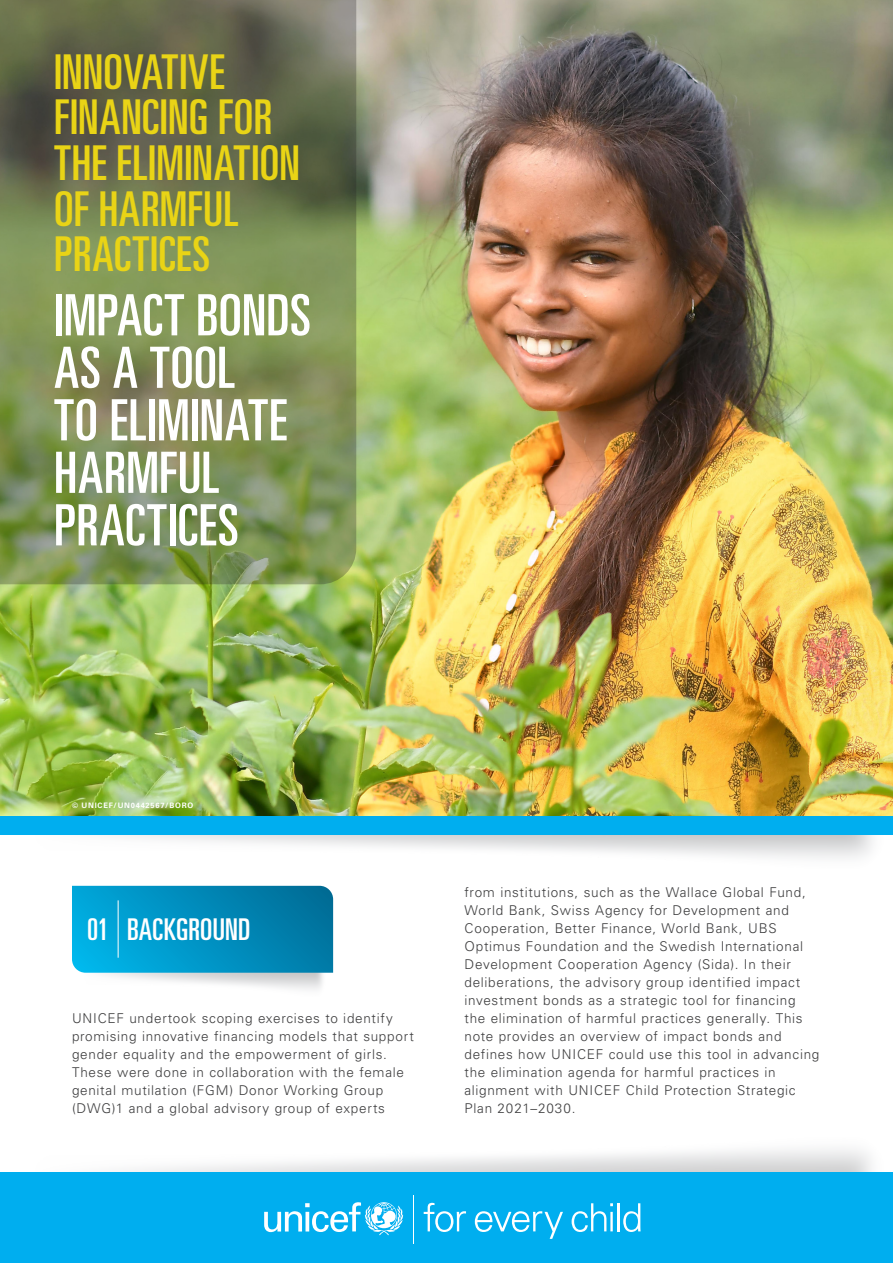
<style>
.page{position:relative;width:893px;height:1263px;background:#fff}
.page>*{position:absolute;margin:0;border:0;box-sizing:border-box;transform-origin:0 0}
.t1{font:ultra-condensed 57px/52.5px "Univers LT Std";letter-spacing:.005em;color:#fff}
.t2{font:ultra-condensed 48px/45.6px "Univers LT Std";letter-spacing:.01em;color:#e9d416}
.t3{font:ultra-condensed 30px "Univers LT Std";letter-spacing:.01em;color:#fff}
.Text{font:300 13.5px/18px "Univers LT Pro 45";letter-spacing:.05em;color:#3e3e3f}
.Photo_Credit_KO{font:700 7.5px "Univers LT Pro 65";letter-spacing:.1em;color:#fff}
</style>
<div class="page">
<img style="left:0;top:0;width:893px;height:816px">
<div style="left:0;top:816px;width:893px;height:18px;background:#00aeef"></div>
<svg style="left:0;top:0;width:356px;height:584px;background:#758153"></svg>
<svg style="left:72px;top:886px;width:261px;height:87px;background:#0190c0"></svg>
<hr style="left:118px;top:900px;width:1px;height:58px;background:#fff">
<img style="left:35px;top:1149px;width:848px;height:24px">
<div style="left:0;top:1173px;width:893px;height:90px;background:#00aeef"></div>
<svg style="left:264px;top:1202px;width:139px;height:33px"></svg>
<svg style="left:424px;top:1203px;width:42px;height:29px"></svg>
<svg style="left:475px;top:1211px;width:88px;height:28px"></svg>
<svg style="left:572px;top:1203px;width:41px;height:29px"></svg>
<hr style="left:617px;top:1203px;width:3px;height:28px;background:#fff">
<svg style="left:623px;top:1203px;width:18px;height:29px"></svg>
<hr style="left:413px;top:1195px;width:1px;height:48px;background:#fff">
<p class="t2" style="left:54px;top:49px;width:247px">INNOVATIVE<br>FINANCING FOR<br>THE ELIMINATION<br>OF HARMFUL<br>PRACTICES</p>
<p class="t1" style="left:54px;top:289px;width:258px">IMPACT BONDS<br>AS A TOOL<br>TO ELIMINATE<br>HARMFUL<br>PRACTICES</p>
<p class="Photo_Credit_KO" style="left:72px;top:800px;width:123px">© UNICEF/UN0442567/BORO</p>
<p class="t3" style="left:87px;top:912px;width:165px">01 BACKGROUND</p>
<p class="Text" style="left:72px;top:1009px;width:343px">UNICEF undertook scoping exercises to identify promising innovative financing models that support gender equality and the empowerment of girls.<br>These were done in collaboration with the female genital mutilation (FGM) Donor Working Group (DWG)1 and a global advisory group of experts</p>
<p class="Text" style="left:464px;top:883px;width:356px">from institutions, such as the Wallace Global Fund, World Bank, Swiss Agency for Development and Cooperation, Better Finance, World Bank, UBS Optimus Foundation and the Swedish International Development Cooperation Agency (Sida). In their deliberations, the advisory group identified impact investment bonds as a strategic tool for financing the elimination of harmful practices generally. This note provides an overview of impact bonds and defines how UNICEF could use this tool in advancing the elimination agenda for harmful practices in alignment with UNICEF Child Protection Strategic Plan 2021–2030.</p>
</div>
